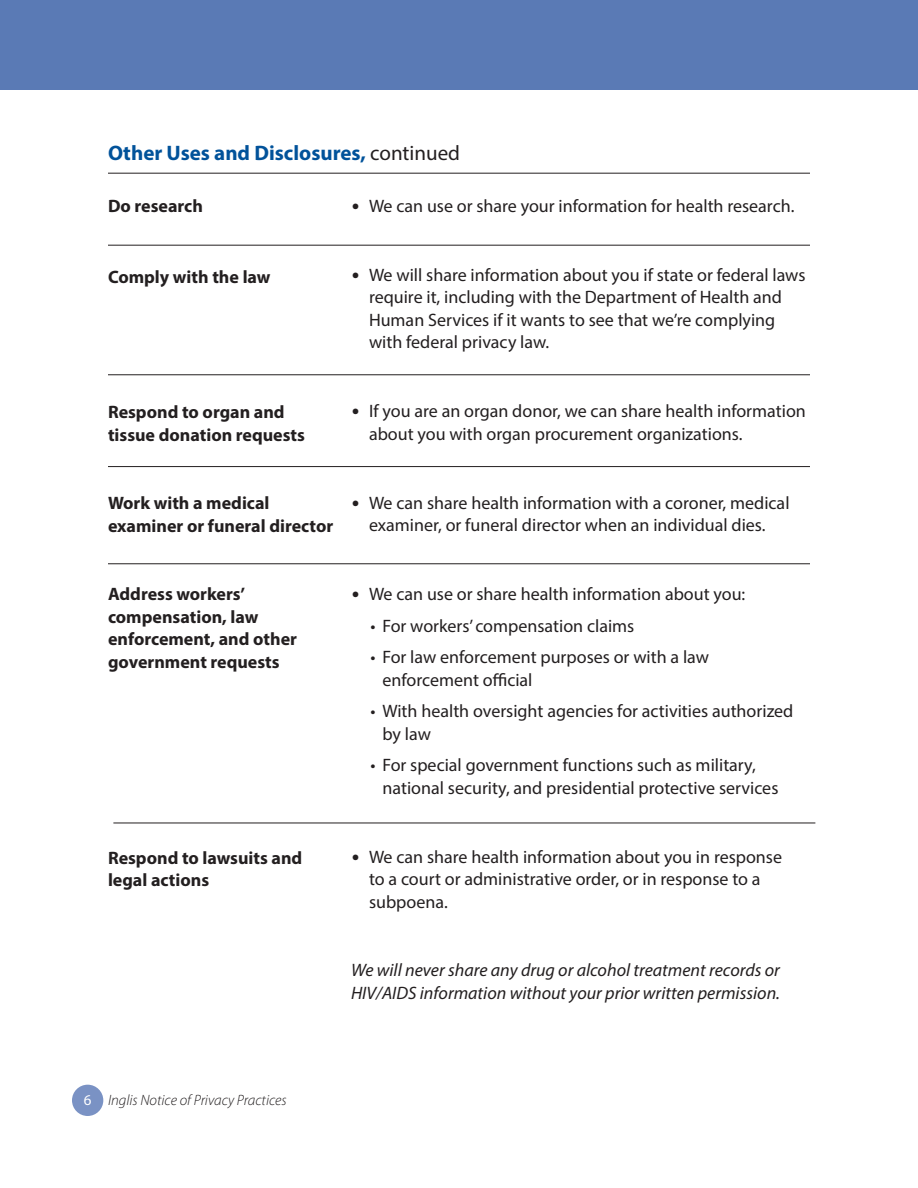
<style>
.page{position:relative;width:918px;height:1188px;background:#fff}
.page>*{position:absolute;margin:0;border:0;box-sizing:border-box;transform-origin:0 0}
.Subhead{font:700 21px "Myriad Pro";color:#01529a}
.second_bullets{font:18px/22.5px "Myriad Pro";color:#231f20}
.Text{font:700 18px/22.5px "Myriad Pro";color:#231f20}
.Text-2{font:italic 18px/22.5px "Myriad Pro";color:#231f20}
.t1{font:italic 300 15px "Myriad Pro";color:#231f20}
.t2{font:15px "Myriad";color:#fff}
.s1{font-weight:400;color:#231f20}
.s2{font-family:"Calibri"}
</style>
<div class="page">
<div style="left:72px;top:1085px;width:31px;height:31px;background:#7a92c4;border-radius:50%"></div>
<div style="left:0;top:0;width:918px;height:90px;background:#5a7ab5"></div>
<hr style="left:108px;top:245px;width:702px;height:1px;background:#231f20">
<hr style="left:108px;top:374px;width:702px;height:1px;background:#231f20">
<hr style="left:108px;top:466px;width:702px;height:1px;background:#231f20">
<hr style="left:108px;top:563px;width:702px;height:1px;background:#231f20">
<hr style="left:113px;top:823px;width:702px;height:1px;background:#231f20">
<hr style="left:108px;top:173px;width:702px;height:1px;background:#231f20">
<p class="Subhead" style="left:108px;top:139px;width:354px">Other Uses and Disclosures, <span class="s1">continued</span></p>
<p class="Text" style="left:108px;top:194px;width:96px">Do research</p>
<p class="second_bullets" style="left:351px;top:194px;width:445px"><span class="s2">•</span> We can use or share your information for health research.</p>
<p class="Text" style="left:108px;top:265px;width:164px">Comply with the law</p>
<p class="second_bullets" style="left:369px;top:263px;width:438px;text-indent:-18px"><span class="s2">•</span> We will share information about you if state or federal laws require it, including with the Department of Health and Human Services if it wants to see that we’re complying with federal privacy law.</p>
<p class="Text" style="left:108px;top:401px;width:199px">Respond to organ and tissue donation requests</p>
<p class="second_bullets" style="left:369px;top:399px;width:438px;text-indent:-18px"><span class="s2">•</span> If you are an organ donor, we can share health information about you with organ procurement organizations.</p>
<p class="Text" style="left:108px;top:491px;width:227px">Work with a medical examiner or funeral director</p>
<p class="second_bullets" style="left:351px;top:491px;width:440px;text-align:center"><span class="s2">•</span> We can share health information with a coroner, medical examiner, or funeral director when an individual dies.</p>
<p class="Text" style="left:108px;top:582px;width:191px">Address workers’ compensation, law enforcement, and other government requests</p>
<p class="Text" style="left:108px;top:846px;width:196px">Respond to lawsuits and legal actions</p>
<p class="second_bullets" style="left:351px;top:582px;width:396px"><span class="s2">•</span> We can use or share health information about you:</p>
<p class="second_bullets" style="left:370px;top:614px;width:265px">• For workers’ compensation claims</p>
<p class="second_bullets" style="left:382px;top:645px;width:328px;text-indent:-12px">• For law enforcement purposes or with a law enforcement official</p>
<p class="second_bullets" style="left:382px;top:699px;width:412px;text-indent:-12px">• With health oversight agencies for activities authorized by law</p>
<p class="second_bullets" style="left:382px;top:753px;width:397px;text-indent:-12px">• For special government functions such as military, national security, and presidential protective services</p>
<p class="second_bullets" style="left:369px;top:845px;width:415px;text-indent:-18px"><span class="s2">•</span> We can share health information about you in response to a court or administrative order, or in response to a subpoena.</p>
<p class="Text-2" style="left:351px;top:959px;width:431px">We will never share any drug or alcohol treatment records or<br>HIV/AIDS information without your prior written permission.</p>
<p class="t2" style="left:84px;top:1092px;width:9px">6</p>
<p class="t1" style="left:108px;top:1091px;width:180px">Inglis Notice of Privacy Practices</p>
</div>
